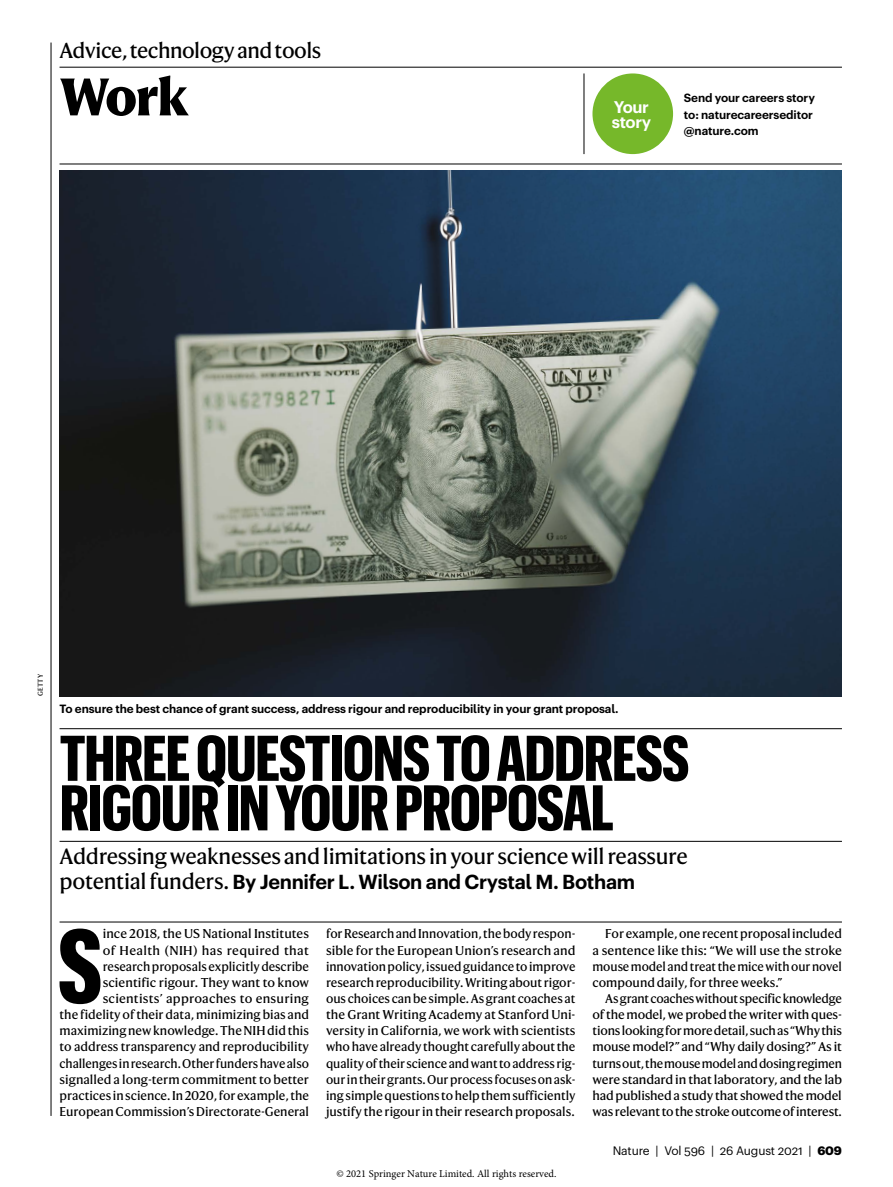
<style>
.page{position:relative;width:893px;height:1187px;background:#fff}
.page>*{position:absolute;margin:0;border:0;box-sizing:border-box;transform-origin:0 0}
.t1{font:700 102.6px "Graphik X Cond";color:#000}
.t2{font:700 63px/49.5px "Graphik X Cond";letter-spacing:-.02em;color:#000}
.t3{font:800 51px "Harding";color:#000}
.t4{font:21.3px "Harding Text";letter-spacing:-.015em;color:#000}
.t5{font:21px "Harding Text";letter-spacing:-.025em;color:#000}
.t6{font:600 19.8px "Graphik Naturel";letter-spacing:-.015em;color:#000}
.t7{font:600 16.5px/15px "Graphik Naturel";letter-spacing:-.025em;color:#fff}
.t8{font:12.3px/16px "Harding Text";color:#000;text-align:justify}
.t9{font:12px "Graphik Naturel";letter-spacing:-.01em;color:#000}
.t10{font:600 11.7px/16.2px "Graphik Naturel";letter-spacing:-.005em;color:#000}
.t11{font:10.5px "Minion Pro";color:#000}
.t12{font:6.75px "Harding Text";letter-spacing:.06em;color:#000}
.s1{font-family:"Harding Text";font-weight:400;font-size:21.3px}
.s2{font-weight:700}
</style>
<div class="page">
<img style="left:60px;top:170px;width:782px;height:526px">
<hr style="left:60px;top:841px;width:782px;height:1px;background:#000">
<hr style="left:60px;top:921px;width:782px;height:1px;background:#000">
<hr style="left:60px;top:728px;width:782px;height:1px;background:#000">
<hr style="left:51px;top:43px;width:1px;height:1072px;background:#000">
<hr style="left:60px;top:164px;width:782px;height:1px;background:#000">
<hr style="left:60px;top:67px;width:782px;height:1px;background:#000">
<div style="left:592px;top:73px;width:81px;height:81px;background:#76b82a;border-radius:50%"></div>
<hr style="left:584px;top:73px;width:1px;height:81px;background:#000">
<h3 class="t5" style="left:60px;top:37px;width:263px">Advice, technology and tools</h3>
<h3 class="t3" style="left:60px;top:65px;width:131px">Work</h3>
<h3 class="t7" style="left:612px;top:98px;width:41px">Your story</h3>
<p class="t10" style="left:684px;top:89px;width:133px">Send your careers story to: naturecareerseditor @nature.com</p>
<p class="t12" style="left:36px;top:696px;width:24px;rotate:-90deg">GETTY</p>
<p class="t10" style="left:60px;top:699px;width:561px">To ensure the best chance of grant success, address rigour and reproducibility in your grant proposal.</p>
<h2 class="t2" style="left:60px;top:728px;width:631px">THREE QUESTIONS TO ADDRESS<br>RIGOUR IN YOUR PROPOSAL</h2>
<h3 class="t4" style="left:60px;top:843px;width:630px">Addressing weaknesses and limitations in your science will reassure</h3>
<h3 class="t6" style="left:60px;top:866px;width:577px"><span class="s1">potential funders.</span> By Jennifer L. Wilson and Crystal M. Botham</h3>
<h1 class="t1" style="left:58px;top:893px;width:47px">S</h1>
<p class="t8" style="left:60px;top:926px;width:251px;text-align:right">ince 2018, the US National Institutes<br>of Health (NIH) has required that research proposals explicitly describe scientific rigour. They want to know scientists’ approaches to ensuring<br>the fidelity of their data, minimizing bias and maximizing new knowledge. The NIH did this to address transparency and reproducibility challenges in research. Other funders have also signalled a long-term commitment to better practices in science. In 2020, for example, the European Commission’s Directorate-General</p>
<p class="t8" style="left:326px;top:926px;width:251px">for Research and Innovation, the body respon&shy;sible for the European Union’s research and innovation policy, issued guidance to improve research reproducibility. Writing about rigor&shy;ous choices can be simple. As grant coaches at the Grant Writing Academy at Stanford Uni&shy;versity in California, we work with scientists who have already thought carefully about the quality of their science and want to address rig&shy;our in their grants. Our process focuses on ask&shy;ing simple questions to help them sufficiently justify the rigour in their research proposals.</p>
<p class="t8" style="left:592px;top:926px;width:251px;text-indent:13px">For example, one recent proposal included a sentence like this: “We will use the stroke mouse model and treat the mice with our novel compound daily, for three weeks.”</p>
<p class="t8" style="left:592px;top:990px;width:251px;text-indent:13px">As grant coaches without specific knowledge of the model, we probed the writer with ques&shy;tions looking for more detail, such as “Why this mouse model?” and “Why daily dosing?” As it turns out, the mouse model and dosing regimen were standard in that laboratory, and the lab had published a study that showed the model was relevant to the stroke outcome of interest.</p>
<p class="t11" style="left:336px;top:1166px;width:222px">© 2021 Springer Nature Limited. All rights reserved.</p>
<p class="t9" style="left:613px;top:1141px;width:231px">Nature | Vol 596 | 26 August 2021 | <span class="s2">609</span></p>
</div>
